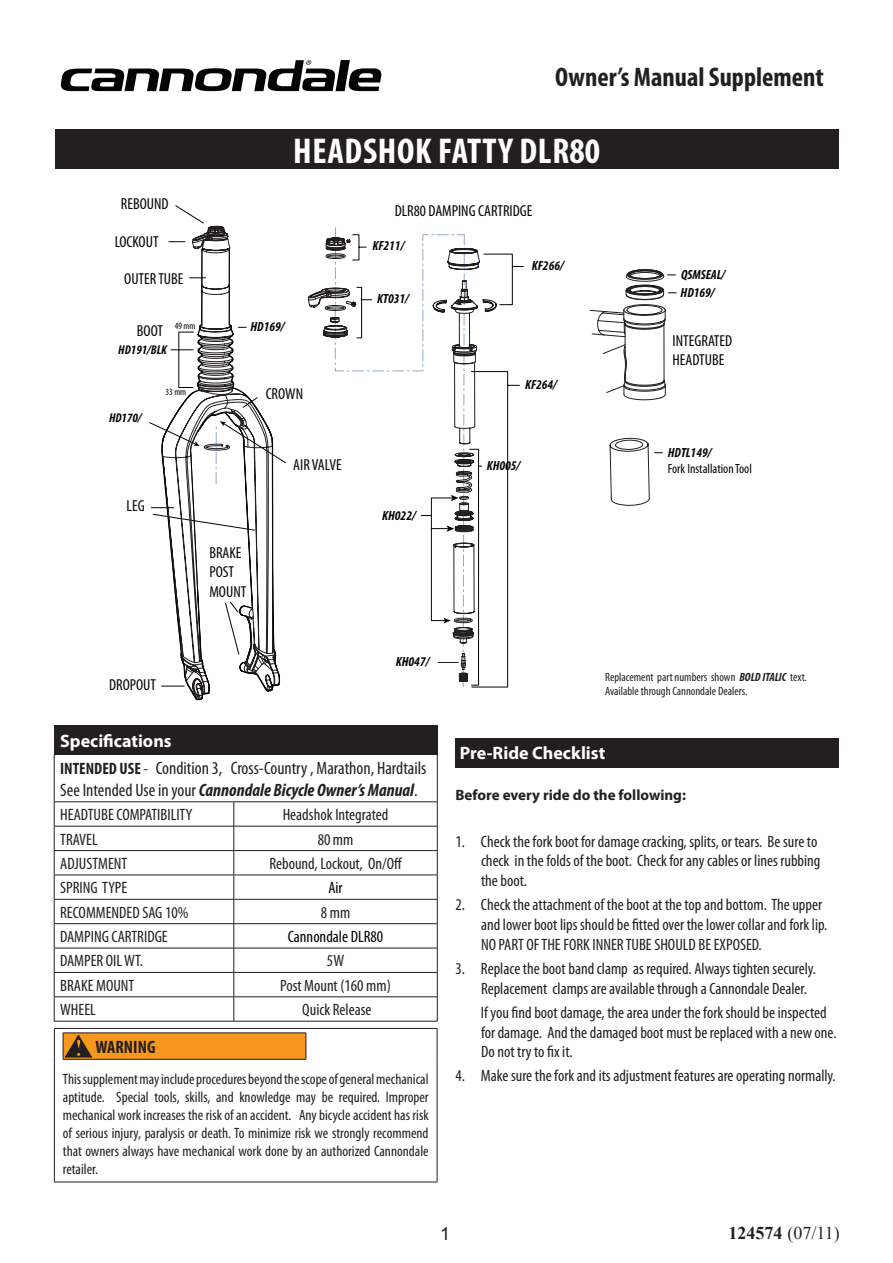
<style>
.page{position:relative;width:893px;height:1263px;background:#fff}
.page>*{position:absolute;margin:0;border:0;box-sizing:border-box;transform-origin:0 0}
.t1{font:700 condensed 36px "Myriad Pro";letter-spacing:.02em;color:#fff}
.t2{font:700 condensed 27px "Myriad Pro";color:#231f20}
.t3{font:condensed 18px "Myriad Pro";color:#231f20}
.BODY{font:italic 700 condensed 18px "Myriad Pro";color:#231f20}
.HEADING_1{font:700 18px "Myriad Pro";color:#fff}
.t4{font:18px "Times New Roman";color:#231f20}
.t5{font:700 condensed 18px "Myriad Pro";color:#231f20}
.t6{font:18px "Arial";color:#231f20}
.STEPS{font:condensed 16.5px/19.8px "Myriad Pro";color:#231f20}
.BODY-2{font:condensed 16.5px "Myriad Pro";color:#231f20}
.Components{font:condensed 16.5px "Myriad Pro";color:#231f20}
.t7{font:condensed 16.5px "Myriad Pro";color:#000}
.t8{font:condensed 15.9px/19px "Myriad Pro";color:#040503}
.BODY-3{font:condensed 15px/18px "Myriad Pro";color:#231f20;text-align:justify}
.STEPS-2{font:700 15px "Myriad Pro";color:#231f20}
.t9{font:italic 700 condensed 13.35px/17.9px "Myriad Pro";color:#040503}
.t10{font:condensed 13.35px/15.9px "Myriad Pro";color:#040503}
.t11{font:italic 700 condensed 12.75px "Myriad Pro";color:#040503}
.BODY-4{font:condensed 12px "Myriad Pro";color:#231f20}
.t12{font:condensed 9.6px "Myriad Pro";color:#040503}
.s1{color:#fff}
.s2{font-weight:700;font-style:italic}
.s3{font-weight:700;font-size:16.5px}
.s4{font-size:16.5px}
.s5{font-weight:400;font-style:normal}
.s6{font-weight:700}
</style>
<div class="page">
<div style="left:55px;top:129px;width:783px;height:40px;background:#231f20"></div>
<svg style="left:61px;top:60px;width:320px;height:31px"></svg>
<svg style="left:308px;top:227px;width:216px;height:461px"></svg>
<svg style="left:589px;top:269px;width:87px;height:131px"></svg>
<svg style="left:610px;top:438px;width:52px;height:68px"></svg>
<svg style="left:149px;top:205px;width:137px;height:495px"></svg>
<div style="left:54px;top:725px;width:383px;height:30px;background:#231f20"></div>
<hr style="left:54px;top:755px;width:1px;height:47px;background:#231f20">
<hr style="left:437px;top:755px;width:1px;height:47px;background:#231f20">
<hr style="left:54px;top:801px;width:180px;height:1px;background:#231f20">
<hr style="left:234px;top:801px;width:203px;height:1px;background:#231f20">
<hr style="left:54px;top:826px;width:180px;height:1px;background:#231f20">
<hr style="left:234px;top:826px;width:203px;height:1px;background:#231f20">
<hr style="left:54px;top:850px;width:180px;height:1px;background:#231f20">
<hr style="left:234px;top:850px;width:203px;height:1px;background:#231f20">
<hr style="left:54px;top:875px;width:180px;height:1px;background:#231f20">
<hr style="left:234px;top:875px;width:203px;height:1px;background:#231f20">
<hr style="left:54px;top:899px;width:180px;height:1px;background:#231f20">
<hr style="left:234px;top:899px;width:203px;height:1px;background:#231f20">
<hr style="left:54px;top:923px;width:180px;height:1px;background:#231f20">
<hr style="left:234px;top:923px;width:203px;height:1px;background:#231f20">
<hr style="left:54px;top:948px;width:180px;height:1px;background:#231f20">
<hr style="left:234px;top:948px;width:203px;height:1px;background:#231f20">
<hr style="left:54px;top:972px;width:180px;height:1px;background:#231f20">
<hr style="left:234px;top:972px;width:203px;height:1px;background:#231f20">
<hr style="left:54px;top:996px;width:180px;height:1px;background:#231f20">
<svg style="left:54px;top:802px;width:1px;height:219px"></svg>
<hr style="left:234px;top:996px;width:203px;height:1px;background:#231f20">
<svg style="left:234px;top:802px;width:1px;height:219px"></svg>
<svg style="left:437px;top:802px;width:1px;height:219px"></svg>
<hr style="left:54px;top:1021px;width:180px;height:1px;background:#231f20">
<hr style="left:234px;top:1021px;width:203px;height:1px;background:#231f20">
<hr style="left:54px;top:1028px;width:383px;height:1px;background:#231f20">
<hr style="left:54px;top:1029px;width:1px;height:35px;background:#231f20">
<hr style="left:437px;top:1029px;width:1px;height:35px;background:#231f20">
<hr style="left:54px;top:1064px;width:1px;height:117px;background:#231f20">
<hr style="left:437px;top:1064px;width:1px;height:117px;background:#231f20">
<hr style="left:54px;top:1181px;width:383px;height:1px;background:#231f20">
<hr style="left:63px;top:1059px;width:30px;height:1px;background:#231f20">
<hr style="left:93px;top:1059px;width:213px;height:1px;background:#231f20">
<svg style="left:63px;top:1033px;width:244px;height:26px"></svg>
<div style="left:455px;top:738px;width:384px;height:29px;background:#231f20"></div>
<p class="t2" style="left:555px;top:60px;width:279px">Owner’s Manual Supplement<span class="s1">t</span></p>
<p class="t8" style="left:121px;top:194px;width:49px">REBOUND</p>
<p class="t8" style="left:115px;top:232px;width:45px">LOCKOUT</p>
<p class="t8" style="left:124px;top:269px;width:61px">OUTER TUBE</p>
<p class="t12" style="left:175px;top:320px;width:22px">49 mm</p>
<p class="t8" style="left:137px;top:321px;width:28px">BOOT</p>
<p class="t11" style="left:118px;top:342px;width:50px">HD191/BLK</p>
<p class="t11" style="left:109px;top:410px;width:34px">HD170/</p>
<p class="t12" style="left:165px;top:386px;width:22px">33 mm</p>
<p class="t8" style="left:127px;top:496px;width:20px">LEG</p>
<p class="t1" style="left:293px;top:128px;width:309px">Headsho k FATTY DLR80</p>
<p class="t8" style="left:395px;top:201px;width:139px">DLR80 DAMPING CARTRIDGE</p>
<p class="t9" style="left:251px;top:318px;width:35px">HD169/</p>
<p class="t8" style="left:266px;top:384px;width:39px">CROWN</p>
<p class="t8" style="left:209px;top:543px;width:38px">BRAKE<br>POST<br>MOUNT</p>
<p class="t8" style="left:293px;top:455px;width:50px">AIR VALVE</p>
<p class="t9" style="left:373px;top:236px;width:33px">KF211/</p>
<p class="t9" style="left:377px;top:290px;width:33px">KT031/</p>
<p class="t9" style="left:382px;top:506px;width:35px">KH022/</p>
<p class="t9" style="left:532px;top:257px;width:33px">KF266/</p>
<p class="t9" style="left:525px;top:375px;width:33px">KF264/</p>
<p class="t9" style="left:487px;top:457px;width:35px">KH005/</p>
<p class="t9" style="left:681px;top:265px;width:46px">QSMSEAL/<br>HD169/</p>
<p class="t8" style="left:672px;top:331px;width:61px">INTEGRATED<br>HEADTUBE</p>
<p class="t10" style="left:668px;top:445px;width:86px"><span class="s2">HDTL149/<br></span>Fork Installation Tool</p>
<p class="t8" style="left:109px;top:675px;width:49px">DROPOUT</p>
<p class="t9" style="left:396px;top:652px;width:35px">KH047/</p>
<p class="BODY-4" style="left:605px;top:670px;width:203px">Replacement part numbers shown <span class="s2">BOLD ITALIC</span> text.</p>
<p class="BODY-4" style="left:605px;top:684px;width:144px">Available through Cannondale Dealers.</p>
<p class="HEADING_1" style="left:60px;top:729px;width:113px">Specifications</p>
<p class="t3" style="left:60px;top:757px;width:368px"><span class="s3">INTENDED USE</span> <span class="s4">-</span> Condition 3, Cross-Country , Marathon, Hardtails</p>
<p class="BODY" style="left:60px;top:778px;width:359px"><span class="s5">See Intended Use in your</span> Cannondale Bicycle Owner’s Manual<span class="s5">.</span></p>
<p class="STEPS" style="left:60px;top:805px;width:134px">HEADTUBE COMPATIBILITY</p>
<p class="Components" style="left:283px;top:805px;width:107px">Headshok Integrated</p>
<p class="STEPS" style="left:60px;top:829px;width:39px">TRAVEL</p>
<p class="STEPS" style="left:318px;top:829px;width:37px">80 mm</p>
<p class="STEPS" style="left:60px;top:853px;width:69px">ADJUSTMENT</p>
<p class="BODY-2" style="left:269px;top:853px;width:135px">Rebound, Lockout, On/Off</p>
<p class="STEPS" style="left:60px;top:878px;width:69px">SPRING TYPE</p>
<p class="t7" style="left:328px;top:878px;width:16px">Air</p>
<p class="STEPS" style="left:60px;top:902px;width:130px">RECOMMENDED SAG 10%</p>
<p class="STEPS" style="left:321px;top:902px;width:31px">8 mm</p>
<p class="STEPS" style="left:60px;top:926px;width:109px">DAMPING CARTRIDGE</p>
<p class="t7" style="left:288px;top:927px;width:97px">Cannondale DLR80</p>
<p class="STEPS" style="left:60px;top:951px;width:84px">DAMPER OIL WT.</p>
<p class="STEPS" style="left:327px;top:951px;width:19px">5W</p>
<p class="STEPS" style="left:60px;top:975px;width:76px">BRAKE MOUNT</p>
<p class="STEPS" style="left:280px;top:975px;width:112px">Post Mount (160 mm)</p>
<p class="STEPS" style="left:60px;top:1000px;width:37px">WHEEL</p>
<p class="STEPS" style="left:302px;top:1000px;width:71px">Quick Release</p>
<p class="t5" style="left:95px;top:1035px;width:62px">WARNING</p>
<p class="BODY-3" style="left:63px;top:1069px;width:367px">This supplement may include procedures beyond the scope of general mechanical aptitude. Special tools, skills, and knowledge may be required. Improper mechanical work increases the risk of an accident. Any bicycle accident has risk of serious injury, paralysis or death. To minimize risk we strongly recommend that owners always have mechanical work done by an authorized Cannondale retailer.</p>
<p class="HEADING_1" style="left:460px;top:741px;width:147px">Pre-Ride Checklist</p>
<p class="STEPS-2" style="left:455px;top:785px;width:232px">Before every ride do the following:</p>
<p class="STEPS" style="left:481px;top:831px;width:341px;text-indent:-26px">1. Check the fork boot for damage cracking, splits, or tears. Be sure to check in the folds of the boot. Check for any cables or lines rubbing the boot.</p>
<p class="STEPS" style="left:481px;top:895px;width:348px;text-indent:-26px">2. Check the attachment of the boot at the top and bottom. The upper and lower boot lips should be fitted over the lower collar and fork lip.<br>NO PART OF THE FORK INNER TUBE SHOULD BE EXPOSED.</p>
<p class="STEPS" style="left:481px;top:958px;width:337px;text-indent:-26px">3. Replace the boot band clamp as required. Always tighten securely.<br>Replacement clamps are available through a Cannondale Dealer.</p>
<p class="STEPS" style="left:481px;top:1002px;width:357px">If you find boot damage, the area under the fork should be inspected for damage. And the damaged boot must be replaced with a new one.<br>Do not try to fix it.</p>
<p class="STEPS" style="left:455px;top:1066px;width:382px">4. Make sure the fork and its adjustment features are operating normally.</p>
<p class="t6" style="left:440px;top:1222px;width:12px">1</p>
<p class="t4" style="left:728px;top:1221px;width:113px"><span class="s6">124574</span> (07/11)</p>
</div>
